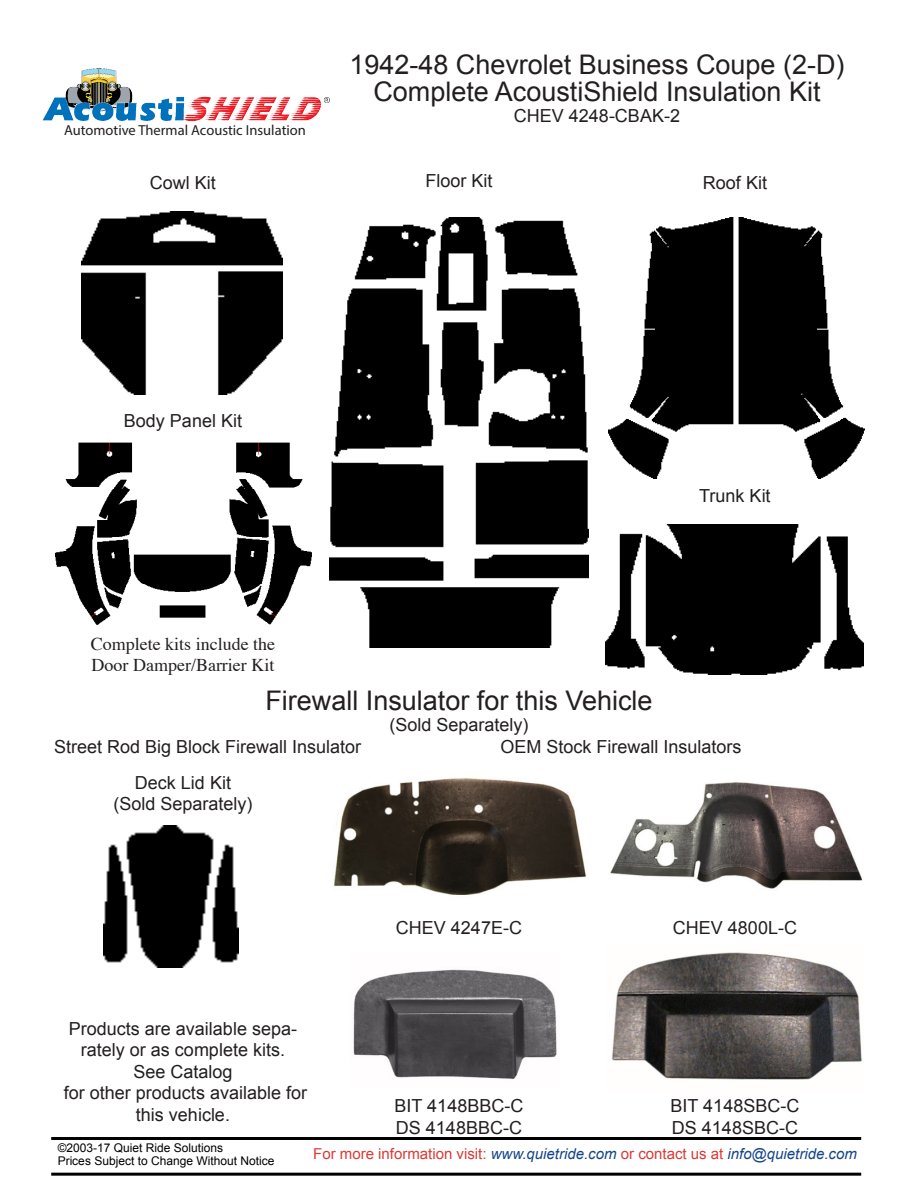
<style>
.page{position:relative;width:918px;height:1188px;background:#fff}
.page>*{position:absolute;margin:0;border:0;box-sizing:border-box;transform-origin:0 0}
.t1{font:27px "Arial";color:#231f20}
.t2{font:18px/21.6px "Arial";color:#231f20;text-align:center}
.t3{font:18px "Times";color:#231f20}
.Paragraph_Style3{font:15px "Arial";color:#da3935}
.t4{font:14.55px "Myriad Pro";color:#231f20}
.Paragraph_Style3-2{font:12px "Arial";color:#000}
.Paragraph_Style5{font:12px "Arial";color:#000}
.s1{font-style:italic;color:#164587}
</style>
<div class="page">
<img style="left:55px;top:442px;width:257px;height:183px">
<img style="left:81px;top:212px;width:202px;height:182px">
<img style="left:330px;top:217px;width:259px;height:431px">
<img style="left:609px;top:217px;width:255px;height:261px">
<img style="left:606px;top:525px;width:258px;height:150px">
<img style="left:104px;top:825px;width:134px;height:143px">
<img style="left:610px;top:782px;width:253px;height:107px">
<img style="left:334px;top:778px;width:253px;height:118px">
<img style="left:353px;top:969px;width:204px;height:110px">
<img style="left:611px;top:952px;width:251px;height:128px">
<hr style="left:51px;top:1173px;width:810px;height:3px;background:#000">
<hr style="left:51px;top:1137px;width:810px;height:3px;background:#000">
<img style="left:43px;top:68px;width:286px;height:52px">
<p class="t4" style="left:64px;top:121px;width:243px">Automotive Thermal Acoustic Insulation</p>
<p class="t1" style="left:349px;top:46px;width:497px">1942-48 Chevrolet Business Coupe (2-D)</p>
<p class="t1" style="left:373px;top:73px;width:449px">Complete AcoustiShield Insulation Kit</p>
<p class="t2" style="left:514px;top:105px;width:168px">CHEV 4248-CBAK-2</p>
<p class="t2" style="left:150px;top:172px;width:68px">Cowl Kit</p>
<p class="t2" style="left:425px;top:170px;width:69px">Floor Kit</p>
<p class="t2" style="left:124px;top:410px;width:120px">Body Panel Kit</p>
<p class="t3" style="left:91px;top:627px;width:186px">Complete kits include the</p>
<p class="t3" style="left:92px;top:648px;width:184px">Door Damper/Barrier Kit</p>
<p class="t2" style="left:703px;top:172px;width:66px">Roof Kit</p>
<p class="t2" style="left:699px;top:485px;width:73px">Trunk Kit</p>
<p class="t1" style="left:265px;top:682px;width:389px">Firewall Insulator for this Vehicle</p>
<p class="t2" style="left:389px;top:714px;width:141px">(Sold Separately)</p>
<p class="t2" style="left:54px;top:736px;width:309px">Street Rod Big Block Firewall Insulator</p>
<p class="t2" style="left:500px;top:736px;width:243px">OEM Stock Firewall Insulators</p>
<p class="t2" style="left:135px;top:772px;width:98px">Deck Lid Kit</p>
<p class="t2" style="left:113px;top:793px;width:141px">(Sold Separately)</p>
<p class="t2" style="left:396px;top:917px;width:128px">CHEV 4247E-C</p>
<p class="t2" style="left:673px;top:917px;width:126px">CHEV 4800L-C</p>
<p class="t2" style="left:69px;top:1018px;width:230px">Products are available sepa&shy;rately or as complete kits.</p>
<p class="t2" style="left:133px;top:1061px;width:101px">See Catalog</p>
<p class="t2" style="left:64px;top:1082px;width:245px">for other products available for this vehicle.</p>
<p class="Paragraph_Style5" style="left:58px;top:1139px;width:167px">©2003-17 Quiet Ride Solutions</p>
<p class="Paragraph_Style3-2" style="left:58px;top:1153px;width:218px">Prices Subject to Change Without Notice</p>
<p class="Paragraph_Style3" style="left:313px;top:1144px;width:545px">For more information visit: <span class="s1">www.quietride.com</span> or contact us at <span class="s1">info@quietride.com</span></p>
<p class="t2" style="left:395px;top:1095px;width:130px">BIT 4148BBC-C</p>
<p class="t2" style="left:396px;top:1117px;width:128px">DS 4148BBC-C</p>
<p class="t2" style="left:671px;top:1095px;width:130px">BIT 4148SBC-C</p>
<p class="t2" style="left:672px;top:1117px;width:128px">DS 4148SBC-C</p>
</div>
